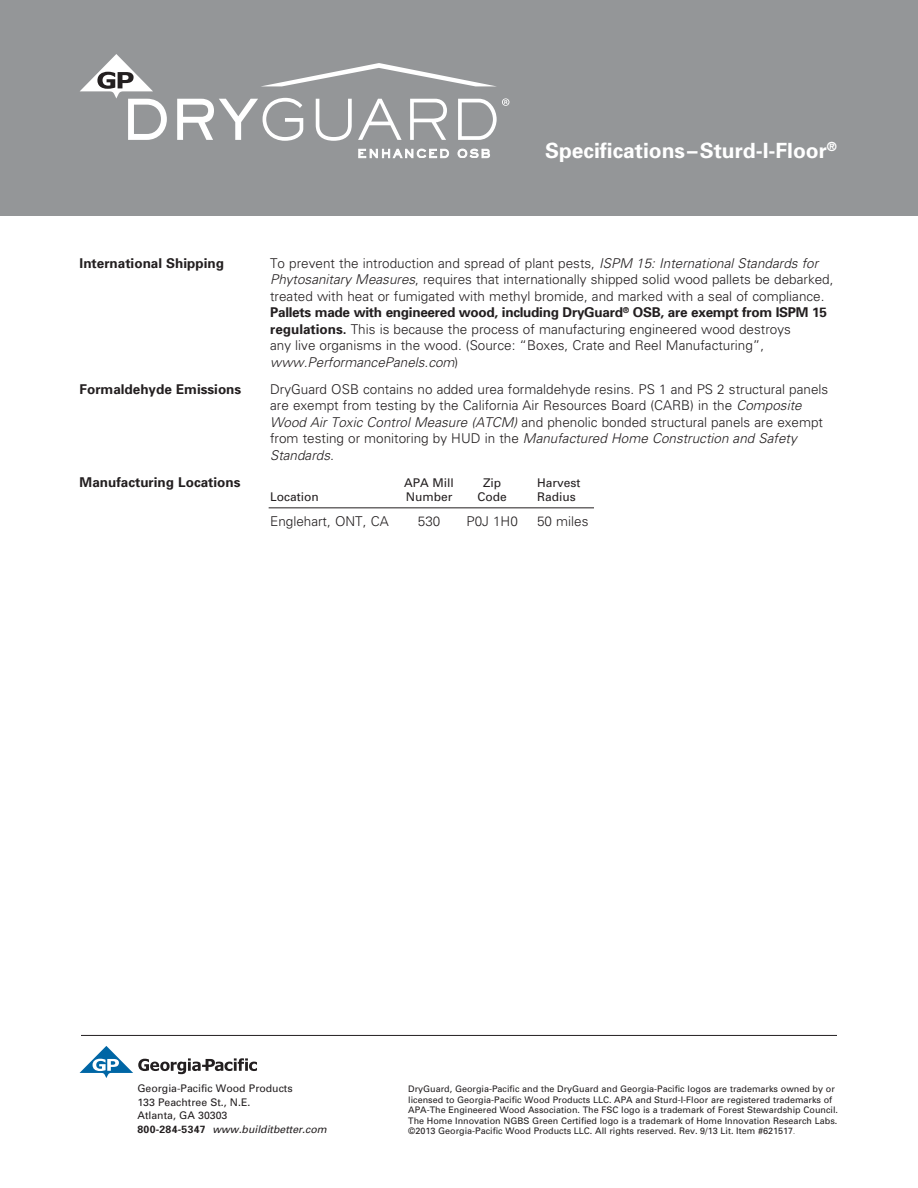
<style>
.page{position:relative;width:918px;height:1188px;background:#fff}
.page>*{position:absolute;margin:0;border:0;box-sizing:border-box;transform-origin:0 0}
.t1{font:700 21px "Univers";color:#fff}
.t2{font:300 13.5px/16.5px "Univers";color:#231f20}
.t3{font:700 13.5px "Univers";color:#231f20}
.t4{font:12px "Univers";color:#231f20}
.t5{font:10.5px/13.5px "Univers";color:#231f20}
.t6{font:9px/10.5px "Univers";color:#231f20}
.s1{font-style:italic}
.s2{font-weight:700}
.s3{font-weight:300;font-stretch:condensed}
</style>
<div class="page">
<hr style="left:269px;top:507px;width:325px;height:1px;background:#231f20">
<hr style="left:81px;top:1035px;width:756px;height:1px;background:#231f20">
<div style="left:0;top:0;width:918px;height:216px;background:#949698"></div>
<svg style="left:263px;top:63px;width:231px;height:23px"></svg>
<svg style="left:177px;top:98px;width:126px;height:43px"></svg>
<svg style="left:316px;top:99px;width:36px;height:42px"></svg>
<svg style="left:358px;top:99px;width:44px;height:41px"></svg>
<svg style="left:410px;top:99px;width:37px;height:41px"></svg>
<svg style="left:80px;top:54px;width:87px;height:86px"></svg>
<svg style="left:458px;top:98px;width:51px;height:42px"></svg>
<svg style="left:359px;top:149px;width:90px;height:9px"></svg>
<svg style="left:458px;top:149px;width:32px;height:9px"></svg>
<svg style="left:80px;top:1046px;width:177px;height:32px"></svg>
<h1 class="t1" style="left:545px;top:137px;width:293px">Specifications–Sturd-I-Floor<sup>®</sup></h1>
<p class="t3" style="left:80px;top:254px;width:146px">International Shipping</p>
<p class="t2" style="left:270px;top:254px;width:565px">To prevent the introduction and spread of plant pests, <span class="s1">ISPM 15: International Standards for Phytosanitary Measures</span>, requires that internationally shipped solid wood pallets be debarked, treated with heat or fumigated with methyl bromide, and marked with a seal of compliance.<br><span class="s2">Pallets made with engineered wood, including DryGuard</span><sup>®</sup> <span class="s2">OSB, are exempt from ISPM 15 regulations.</span> This is because the process of manufacturing engineered wood destroys<br>any live organisms in the wood. (Source: “Boxes, Crate and Reel Manufacturing”, <span class="s1">www.PerformancePanels.com</span>)</p>
<p class="t3" style="left:80px;top:380px;width:163px">Formaldehyde Emissions</p>
<p class="t2" style="left:270px;top:380px;width:560px">DryGuard OSB contains no added urea formaldehyde resins. PS 1 and PS 2 structural panels are exempt from testing by the California Air Resources Board (CARB) in the <span class="s1">Composite Wood Air Toxic Control Measure (ATCM)</span> and phenolic bonded structural panels are exempt from testing or monitoring by HUD in the <span class="s1">Manufactured Home Construction and Safety Standards.</span></p>
<p class="t3" style="left:80px;top:474px;width:162px">Manufacturing Locations</p>
<p class="t4" style="left:404px;top:476px;width:51px">APA Mill</p>
<p class="t4" style="left:483px;top:476px;width:19px">Zip</p>
<p class="t4" style="left:537px;top:476px;width:45px">Harvest</p>
<p class="t4" style="left:270px;top:489px;width:50px">Location</p>
<p class="t4" style="left:406px;top:489px;width:48px">Number</p>
<p class="t4" style="left:477px;top:489px;width:31px">Code</p>
<p class="t4" style="left:537px;top:489px;width:40px">Radius</p>
<p class="t2" style="left:270px;top:512px;width:120px">Englehart, ONT, CA</p>
<p class="t2" style="left:418px;top:512px;width:24px">530</p>
<p class="t2" style="left:466px;top:512px;width:53px">P0J 1H0</p>
<p class="t2" style="left:537px;top:512px;width:53px">50 miles</p>
<p class="t5" style="left:137px;top:1082px;width:191px">Georgia-Pacific Wood Products<br>133 Peachtree St., N.E.<br>Atlanta, GA 30303<br><span class="s2">800-284-5347</span> <span class="s1">www.builditbetter.com</span></p>
<p class="t6" style="left:408px;top:1083px;width:431px">DryGuard, Georgia-Pacific and the DryGuard and Georgia-Pacific logos are trademarks owned by or licensed to Georgia-Pacific Wood Products LLC. APA and Sturd-I-Floor are registered trademarks of APA-The Engineered Wood Association. The FSC logo is a trademark of Forest Stewardship Council.<br>The Home Innovation NGBS Green Certified logo is a trademark of Home Innovation Research Labs. ©2013 Georgia-Pacific Wood Products LLC. All rights reserved. Rev. 9/13 Lit. Item #621517<span class="s3">.</span></p>
</div>
